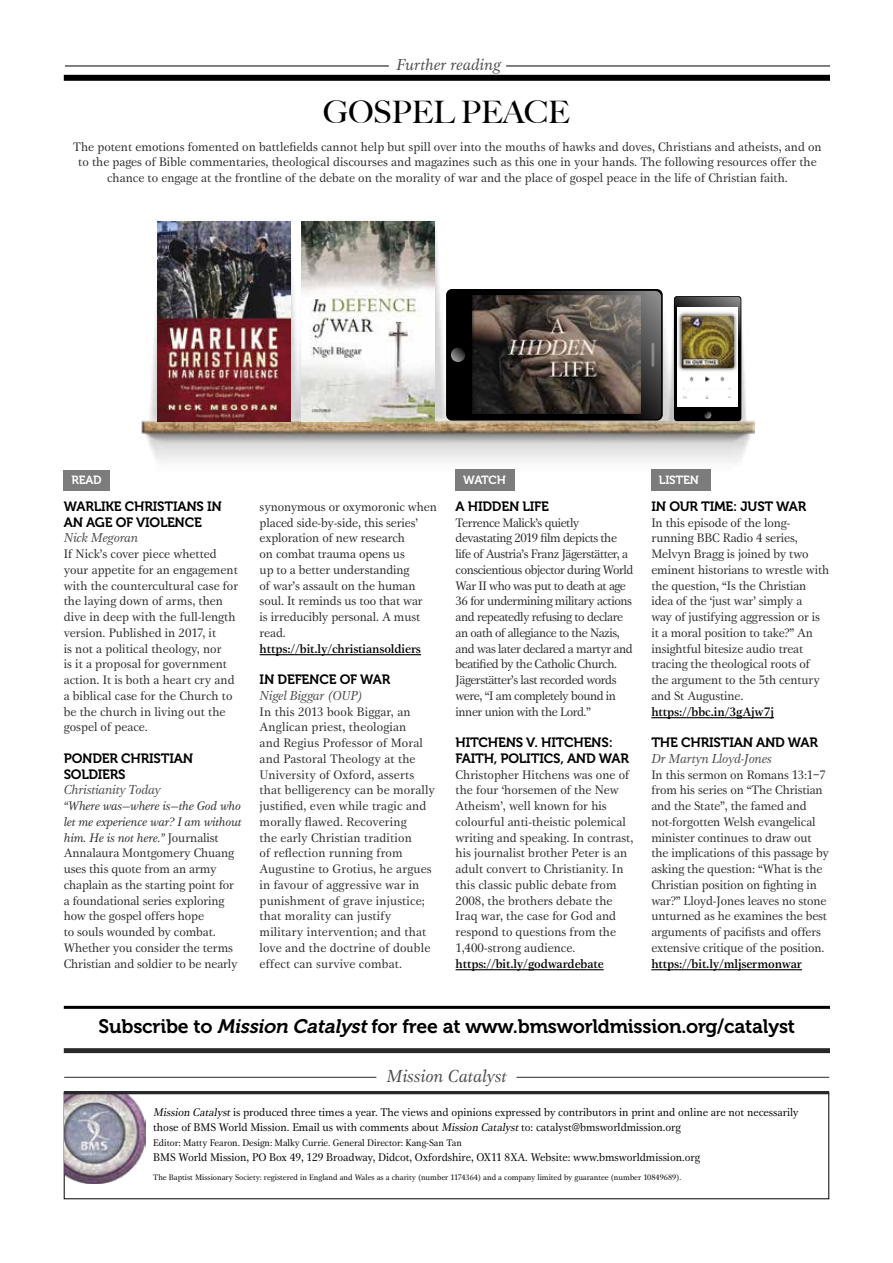
<style>
.page{position:relative;width:893px;height:1263px;background:#fff}
.page>*{position:absolute;margin:0;border:0;box-sizing:border-box;transform-origin:0 0}
.t1{font:500 30.9px "Big Caslon";letter-spacing:-.01em;color:#000}
.t2{font:19.5px "Museo 700";letter-spacing:-.01em;color:#000}
.t3{font:italic 18.15px "Gamma EF";color:#484848}
.t4{font:italic 16.5px "Gamma EF";color:#484848}
.t5{font:13.5px/15.8px "Museo 700";letter-spacing:-.015em;color:#000}
.t6{font:italic 13.5px "Gamma EF";letter-spacing:-.015em;color:#484848}
.t7{font:12.75px/15.8px "Gamma EF";letter-spacing:-.01em;color:#292929}
.t8{font:12.75px/15.8px "Gamma EF";letter-spacing:.01em;color:#292929}
.t9{font:12.75px/15.8px "Gamma EF";letter-spacing:-.035em;color:#292929}
.t10{font:500 12.75px "Gamma EF";letter-spacing:-.01em;color:#000}
.t11{font:11.85px "Museo 700";letter-spacing:-.015em;color:#fff}
.t12{font:11.55px/14.9px "Gamma EF";letter-spacing:-.005em;color:#000}
.t13{font:9.9px "Gamma EF";letter-spacing:-.005em;color:#000}
.t14{font:8.25px "Gamma EF";color:#000}
.s1{font-style:italic}
</style>
<div class="page">
<img style="left:138px;top:221px;width:617px;height:257px">
<div style="left:64px;top:75px;width:766px;height:6px;background:#000"></div>
<hr style="left:65px;top:66px;width:324px;height:1px;background:#000">
<hr style="left:506px;top:66px;width:324px;height:1px;background:#000">
<hr style="left:517px;top:1077px;width:312px;height:1px;background:#292929">
<hr style="left:64px;top:1077px;width:312px;height:1px;background:#292929">
<div style="left:64px;top:1048px;width:766px;height:5px;background:#292929"></div>
<img style="left:65px;top:1094px;width:81px;height:89px">
<hr style="left:64px;top:1091px;width:765px;height:3px;background:#292929">
<hr style="left:260px;top:654px;width:161px;height:1px;background:#000">
<div style="left:64px;top:470px;width:46px;height:20px;background:#7c7c7c"></div>
<hr style="left:64px;top:1006px;width:766px;height:3px;background:#000">
<hr style="left:651px;top:717px;width:123px;height:1px;background:#000">
<hr style="left:651px;top:969px;width:151px;height:1px;background:#000">
<div style="left:651px;top:469px;width:60px;height:21px;background:#7c7c7c"></div>
<img style="left:302px;top:222px;width:133px;height:199px">
<hr style="left:456px;top:969px;width:148px;height:1px;background:#000">
<div style="left:456px;top:469px;width:59px;height:21px;background:#7c7c7c"></div>
<img style="left:157px;top:222px;width:133px;height:199px">
<div style="left:674px;top:296px;width:67px;height:125px;background:#000;border-radius:3px"></div>
<img style="left:675px;top:297px;width:66px;height:123px;border-radius:3px">
<div style="left:446px;top:289px;width:217px;height:132px;background:#000;border-radius:6px"></div>
<svg style="left:448px;top:291px;width:213px;height:128px"></svg>
<p class="t4" style="left:396px;top:54px;width:106px">Further reading</p>
<h1 class="t1" style="left:323px;top:87px;width:248px">GOSPEL PEACE</h1>
<p class="t7" style="left:73px;top:138px;width:750px;text-align:center">The potent emotions fomented on battlefields cannot help but spill over into the mouths of hawks and doves, Christians and atheists, and on to the pages of Bible commentaries, theological discourses and magazines such as this one in your hands. The following resources offer the chance to engage at the frontline of the debate on the morality of war and the place of gospel peace in the life of Christian faith.</p>
<p class="t11" style="left:71px;top:473px;width:32px">READ</p>
<p class="t5" style="left:64px;top:498px;width:160px">WARLIKE CHRISTIANS IN<br>AN AGE OF VIOLENCE</p>
<p class="t6" style="left:64px;top:530px;width:76px">Nick Megoran</p>
<p class="t7" style="left:64px;top:546px;width:176px">If Nick’s cover piece whetted your appetite for an engagement with the countercultural case for the laying down of arms, then dive in deep with the full-length version. Published in 2017, it<br>is not a political theology, nor<br>is it a proposal for government action. It is both a heart cry and a biblical case for the Church to be the church in living out the gospel of peace.</p>
<p class="t5" style="left:64px;top:750px;width:131px">PONDER CHRISTIAN<br>SOLDIERS</p>
<p class="t6" style="left:64px;top:782px;width:98px">Christianity Today</p>
<p class="t7" style="left:64px;top:798px;width:179px"><span class="s1">“Where was—where is—the God who let me experience war? I am without him. He is not here.”</span> Journalist<br>Annalaura Montgomery Chuang uses this quote from an army chaplain as the starting point for a foundational series exploring how the gospel offers hope<br>to souls wounded by combat.<br>Whether you consider the terms<br>Christian and soldier to be nearly</p>
<p class="t7" style="left:260px;top:499px;width:179px">synonymous or oxymoronic when placed side-by-side, this series’ exploration of new research<br>on combat trauma opens us<br>up to a better understanding<br>of war’s assault on the human soul. It reminds us too that war<br>is irreducibly personal. A must read.</p>
<p class="t10" style="left:260px;top:641px;width:163px">https://bit.ly/christiansoldiers</p>
<p class="t5" style="left:260px;top:672px;width:132px">IN DEFENCE OF WAR</p>
<p class="t6" style="left:260px;top:687px;width:105px">Nigel Biggar (OUP)</p>
<p class="t8" style="left:260px;top:703px;width:177px">In this 2013 book Biggar, an<br>Anglican priest, theologian<br>and Regius Professor of Moral and Pastoral Theology at the<br>University of Oxford, asserts that belligerency can be morally justified, even while tragic and morally flawed. Recovering<br>the early Christian tradition<br>of reflection running from<br>Augustine to Grotius, he argues in favour of aggressive war in punishment of grave injustice; that morality can justify military intervention; and that love and the doctrine of double effect can survive combat.</p>
<p class="t11" style="left:463px;top:473px;width:44px">WATCH</p>
<p class="t5" style="left:456px;top:498px;width:95px">A HIDDEN LIFE</p>
<p class="t9" style="left:456px;top:514px;width:179px">Terrence Malick’s quietly devastating 2019 film depicts the life of Austria’s Franz Jägerstätter, a conscientious objector during World War II who was put to death at age 36 for undermining military actions and repeatedly refusing to declare an oath of allegiance to the Nazis, and was later declared a martyr and beatified by the Catholic Church.<br>Jägerstätter’s last recorded words were, “I am completely bound in inner union with the Lord.”</p>
<p class="t5" style="left:456px;top:735px;width:175px">HITCHENS V. HITCHENS:<br>FAITH, POLITICS, AND WAR</p>
<p class="t7" style="left:456px;top:766px;width:179px">Christopher Hitchens was one of the four ‘horsemen of the New<br>Atheism’, well known for his colourful anti-theistic polemical writing and speaking. In contrast, his journalist brother Peter is an adult convert to Christianity. In this classic public debate from<br>2008, the brothers debate the<br>Iraq war, the case for God and respond to questions from the<br>1,400-strong audience.</p>
<p class="t10" style="left:456px;top:956px;width:150px">https://bit.ly/godwardebate</p>
<p class="t11" style="left:659px;top:473px;width:41px">LISTEN</p>
<p class="t5" style="left:651px;top:498px;width:156px">IN OUR TIME: JUST WAR</p>
<p class="t7" style="left:651px;top:514px;width:179px">In this episode of the long&shy;running BBC Radio 4 series,<br>Melvyn Bragg is joined by two eminent historians to wrestle with the question, “Is the Christian idea of the ‘just war’ simply a<br>way of justifying aggression or is it a moral position to take?” An insightful bitesize audio treat tracing the theological roots of the argument to the 5th century and St Augustine.</p>
<p class="t10" style="left:651px;top:704px;width:124px">https://bbc.in/3gAjw7j</p>
<p class="t5" style="left:651px;top:735px;width:168px">THE CHRISTIAN AND WAR</p>
<p class="t6" style="left:651px;top:750px;width:122px">Dr Martyn Lloyd-Jones</p>
<p class="t7" style="left:651px;top:766px;width:179px">In this sermon on Romans 13:1–7 from his series on “The Christian and the State”, the famed and not-forgotten Welsh evangelical minister continues to draw out the implications of this passage by asking the question: “What is the Christian position on fighting in war?” Lloyd-Jones leaves no stone unturned as he examines the best arguments of pacifists and offers extensive critique of the position.</p>
<p class="t10" style="left:651px;top:956px;width:152px">https://bit.ly/mljsermonwar</p>
<h2 class="t2" style="left:99px;top:1016px;width:698px">Subscribe to <span class="s1">Mission Catalyst</span>for free at www.bmsworldmission.org/catalyst</h2>
<h3 class="t3" style="left:386px;top:1065px;width:122px">Mission Catalyst</h3>
<p class="t12" style="left:153px;top:1105px;width:647px"><span class="s1">Mission Catalyst</span>is produced three times a year. The views and opinions expressed by contributors in print and online are not necessarily those of BMS World Mission. Email us with comments about <span class="s1">Mission Catalyst</span>to: catalyst@bmsworldmission.org</p>
<p class="t13" style="left:153px;top:1136px;width:310px">Editor: Matty Fearon. Design: Malky Currie. General Director: Kang-San Tan</p>
<p class="t12" style="left:153px;top:1149px;width:548px">BMS World Mission, PO Box 49, 129 Broadway, Didcot, Oxfordshire, OX11 8XA. Website: www.bmsworldmission.org</p>
<p class="t14" style="left:153px;top:1172px;width:530px">The Baptist Missionary Society: registered in England and Wales as a charity (number 1174364) and a company limited by guarantee (number 10849689).</p>
</div>
